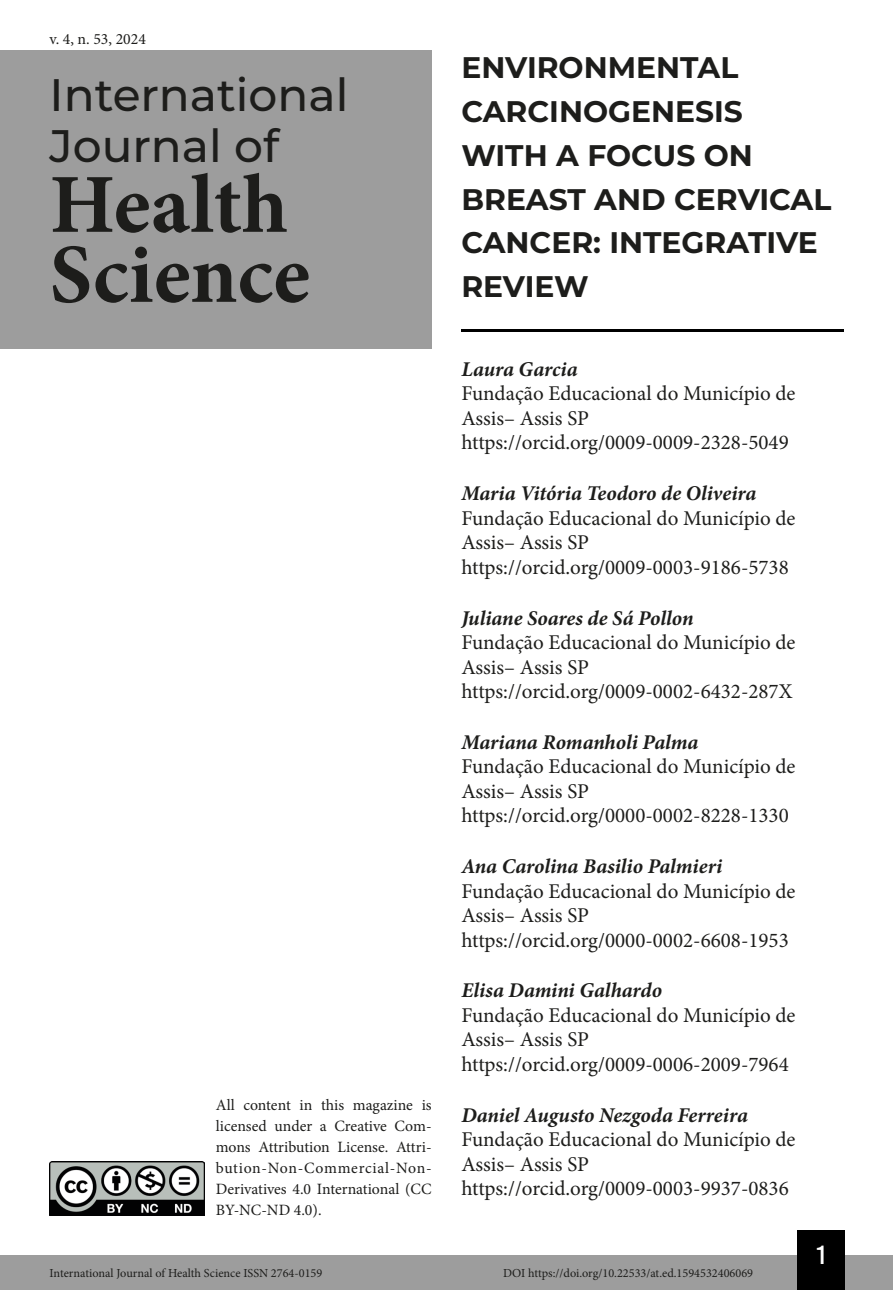
<style>
.page{position:relative;width:893px;height:1290px;background:#fff}
.page>*{position:absolute;margin:0;border:0;box-sizing:border-box;transform-origin:0 0}
.t1{font:700 84px/70px "Minion Pro";color:#1d1d1b}
.t2{font:500 45.5px/50.8px "Montserrat";color:#1d1d1b}
.Título_Artigo{font:700 29.75px/43.8px "Montserrat";color:#1d1d1b}
.t3{font:26.25px "Bebas Kai";color:#fff}
.Infos_autor{font:21px/24.5px "Minion Pro";color:#1d1d1b}
.Autor{font:italic 700 21px "Minion Pro";letter-spacing:-.005em;color:#1d1d1b}
.t4{font:15.75px/21px "Minion Pro";color:#1d1d1b;text-align:justify}
.t5{font:12.25px "Minion Pro";color:#1d1d1b}
</style>
<div class="page">
<div style="left:0;top:1255px;width:893px;height:35px;background:#9d9d9d"></div>
<div style="left:797px;top:1230px;width:48px;height:60px;background:#000"></div>
<img style="left:50px;top:1161px;width:154px;height:54px">
<div style="left:0;top:50px;width:432px;height:298px;background:#9d9d9d"></div>
<hr style="left:461px;top:329px;width:382px;height:3px;background:#000">
<p class="t4" style="left:50px;top:28px;width:98px">v. 4, n. 53, 2024</p>
<h2 class="t2" style="left:50px;top:68px;width:300px">International<br>Journal of</h2>
<h1 class="t1" style="left:50px;top:169px;width:262px">Health<br>Science</h1>
<p class="t4" style="left:216px;top:1095px;width:217px">All content in this magazine is licensed under a Creative Com&shy;mons Attribution License. Attri&shy;bution-Non-Commercial-Non-Derivatives 4.0 International (CC BY-NC-ND 4.0).</p>
<p class="Título_Artigo" style="left:461px;top:44px;width:371px">ENVIRONMENTAL<br>CARCINOGENESIS<br>WITH A FOCUS ON<br>BREAST AND CERVICAL<br>CANCER: INTEGRATIVE<br>REVIEW</p>
<p class="Autor" style="left:461px;top:354px;width:118px">Laura Garcia</p>
<p class="Infos_autor" style="left:461px;top:382px;width:336px">Fundação Educacional do Município de<br>Assis– Assis SP</p>
<p class="Infos_autor" style="left:461px;top:431px;width:329px">https://orcid.org/0009-0009-2328-5049</p>
<p class="Autor" style="left:461px;top:478px;width:296px">Maria Vitória Teodoro de Oliveira</p>
<p class="Infos_autor" style="left:461px;top:506px;width:336px">Fundação Educacional do Município de<br>Assis– Assis SP</p>
<p class="Infos_autor" style="left:461px;top:555px;width:329px">https://orcid.org/0009-0003-9186-5738</p>
<p class="Autor" style="left:461px;top:603px;width:234px">Juliane Soares de Sá Pollon</p>
<p class="Infos_autor" style="left:461px;top:630px;width:336px">Fundação Educacional do Município de<br>Assis– Assis SP</p>
<p class="Infos_autor" style="left:461px;top:679px;width:333px">https://orcid.org/0009-0002-6432-287X</p>
<p class="Autor" style="left:461px;top:727px;width:238px">Mariana Romanholi Palma</p>
<p class="Infos_autor" style="left:461px;top:754px;width:336px">Fundação Educacional do Município de<br>Assis– Assis SP</p>
<p class="Infos_autor" style="left:461px;top:803px;width:329px">https://orcid.org/0000-0002-8228-1330</p>
<p class="Autor" style="left:461px;top:851px;width:262px">Ana Carolina Basilio Palmieri</p>
<p class="Infos_autor" style="left:461px;top:879px;width:336px">Fundação Educacional do Município de<br>Assis– Assis SP</p>
<p class="Infos_autor" style="left:461px;top:928px;width:329px">https://orcid.org/0000-0002-6608-1953</p>
<p class="Autor" style="left:461px;top:975px;width:202px">Elisa Damini Galhardo</p>
<p class="Infos_autor" style="left:461px;top:1003px;width:336px">Fundação Educacional do Município de<br>Assis– Assis SP</p>
<p class="Infos_autor" style="left:461px;top:1052px;width:329px">https://orcid.org/0009-0006-2009-7964</p>
<p class="Autor" style="left:461px;top:1100px;width:288px">Daniel Augusto Nezgoda Ferreira</p>
<p class="Infos_autor" style="left:461px;top:1127px;width:336px">Fundação Educacional do Município de<br>Assis– Assis SP</p>
<p class="Infos_autor" style="left:461px;top:1176px;width:329px">https://orcid.org/0009-0003-9937-0836</p>
<p class="t3" style="left:817px;top:1241px;width:10px">1</p>
<p class="t5" style="left:50px;top:1265px;width:274px">International Journal of Health Science ISSN 2764-0159</p>
<p class="t5" style="left:503px;top:1265px;width:252px">DOI https://doi.org/10.22533/at.ed.1594532406069</p>
</div>
